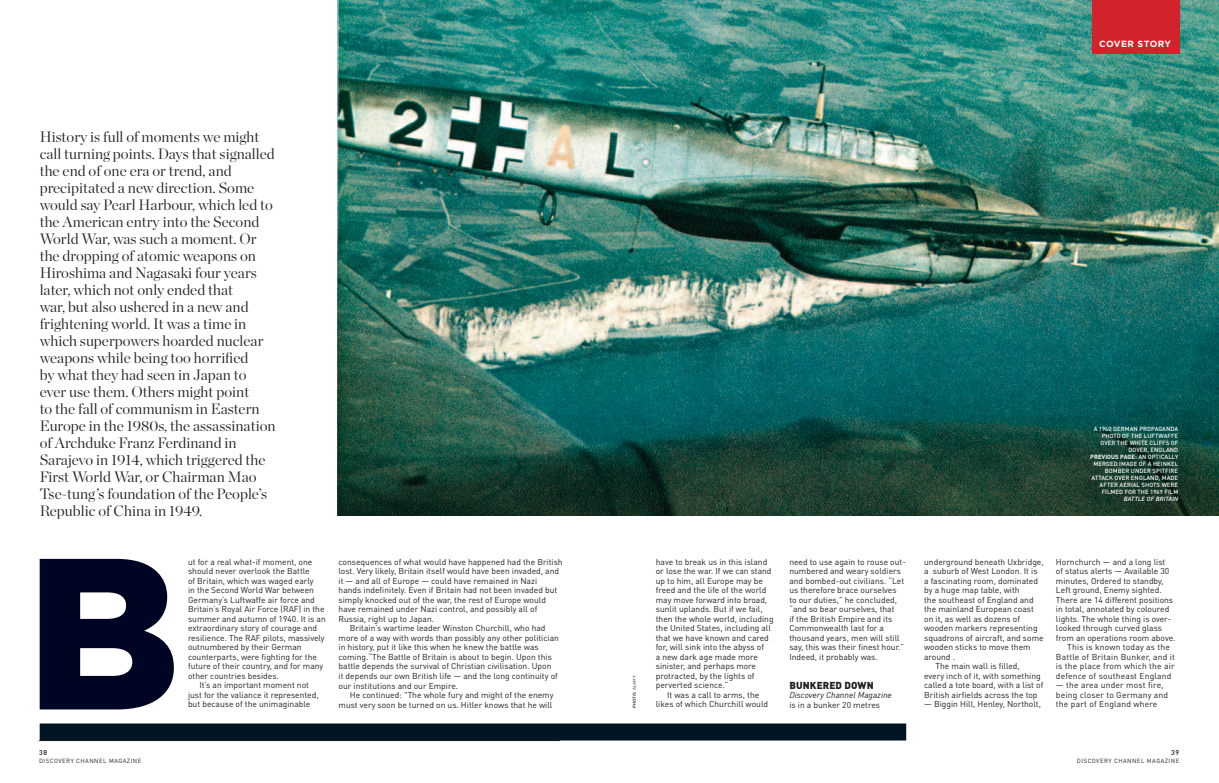
<style>
.page{position:relative;width:1219px;height:783px;background:#fff}
.page>*{position:absolute;margin:0;border:0;box-sizing:border-box;transform-origin:0 0}
.t1{font:300 15px/17px "Chronicle Display";color:#231f20}
.t2{font:900 10px "DIN Pro";letter-spacing:.01em;color:#231f20}
.t3{font:700 9px "Gotham";letter-spacing:.03em;color:#fff}
.t4{font:8.5px/9.5px "DIN Pro";color:#231f20}
.t5{font:8.5px/9.5px "DIN Pro";letter-spacing:.02em;color:#231f20}
.t6{font:italic 8.5px "DIN";color:#231f20}
.t7{font:500 7px "DIN Pro";color:#231f20}
.t8{font:500 6px/7px "DIN Pro";letter-spacing:.01em;color:#fff;text-align:justify}
.t9{font:6px "DIN Pro";letter-spacing:.08em;color:#231f20}
.t10{font:italic 500 6px "DIN Pro";color:#fff}
.t11{font:500 4px "Gotham";letter-spacing:-.02em;color:#231f20}
.s1{font-weight:700}
.s2{font-weight:400}
</style>
<div class="page">
<img style="left:337px;top:0;width:882px;height:515px">
<hr style="left:39px;top:740px;width:521px;height:1px;background:#231f20">
<div style="left:40px;top:723px;width:866px;height:17px;background:#001423"></div>
<div style="left:1092px;top:0;width:87px;height:53px;background:#d2232a"></div>
<svg style="left:40px;top:558px;width:134px;height:151px"></svg>
<p class="t1" style="left:40px;top:127px;width:237px">History is full of moments we might call turning points. Days that signalled the end of one era or trend, and precipitated a new direction. Some would say Pearl Harbour, which led to the American entry into the Second World War, was such a moment. Or the dropping of atomic weapons on Hiroshima and Nagasaki four years later, which not only ended that<br>war, but also ushered in a new and frightening world. It was a time in which superpowers hoarded nuclear weapons while being too horrified<br>by what they had seen in Japan to ever use them. Others might point<br>to the fall of communism in Eastern Europe in the 1980s, the assassination of Archduke Franz Ferdinand in Sarajevo in 1914, which triggered the First World War, or Chairman Mao Tse-tung’s foundation of the People’s Republic of China in 1949.</p>
<p class="t4" style="left:188px;top:556px;width:126px">ut for a real what-if moment, one</p>
<p class="t4" style="left:188px;top:566px;width:123px">should never overlook the Battle</p>
<p class="t4" style="left:188px;top:575px;width:127px">of Britain, which was waged early</p>
<p class="t4" style="left:188px;top:585px;width:128px">in the Second World War between</p>
<p class="t4" style="left:188px;top:594px;width:128px">Germany’s Luftwaffe air force and</p>
<p class="t4" style="left:188px;top:604px;width:138px">Britain’s Royal Air Force (RAF) in the</p>
<p class="t4" style="left:188px;top:613px;width:139px">summer and autumn of 1940. It is an</p>
<p class="t4" style="left:188px;top:623px;width:131px">extraordinary story of courage and</p>
<p class="t4" style="left:188px;top:632px;width:138px">resilience. The RAF pilots, massively</p>
<p class="t4" style="left:188px;top:642px;width:115px">outnumbered by their German</p>
<p class="t4" style="left:188px;top:651px;width:131px">counterparts, were fighting for the</p>
<p class="t4" style="left:188px;top:661px;width:137px">future of their country, and for many</p>
<p class="t4" style="left:188px;top:670px;width:92px">other countries besides.</p>
<p class="t4" style="left:199px;top:680px;width:111px">It’s an important moment not</p>
<p class="t4" style="left:188px;top:689px;width:132px">just for the valiance it represented,</p>
<p class="t4" style="left:188px;top:699px;width:124px">but because of the unimaginable</p>
<p class="t4" style="left:339px;top:556px;width:226px">consequences of what would have happened had the British</p>
<p class="t4" style="left:339px;top:566px;width:222px">lost. Very likely, Britain itself would have been invaded, and</p>
<p class="t4" style="left:339px;top:575px;width:200px">it — and all of Europe — could have remained in Nazi</p>
<p class="t4" style="left:339px;top:585px;width:220px">hands indefinitely. Even if Britain had not been invaded but</p>
<p class="t4" style="left:339px;top:594px;width:209px">simply knocked out of the war, the rest of Europe would</p>
<p class="t4" style="left:339px;top:604px;width:200px">have remained under Nazi control, and possibly all of</p>
<p class="t4" style="left:339px;top:613px;width:97px">Russia, right up to Japan.</p>
<p class="t4" style="left:350px;top:623px;width:197px">Britain’s wartime leader Winston Churchill, who had</p>
<p class="t4" style="left:339px;top:632px;width:222px">more of a way with words than possibly any other politician</p>
<p class="t4" style="left:339px;top:642px;width:202px">in history, put it like this when he knew the battle was</p>
<p class="t4" style="left:339px;top:651px;width:215px">coming.“The Battle of Britain is about to begin. Upon this</p>
<p class="t4" style="left:339px;top:661px;width:214px">battle depends the survival of Christian civilisation. Upon</p>
<p class="t4" style="left:339px;top:670px;width:221px">it depends our own British life — and the long continuity of</p>
<p class="t4" style="left:339px;top:680px;width:121px">our institutions and our Empire.</p>
<p class="t4" style="left:350px;top:689px;width:205px">He continued: "The whole fury and might of the enemy</p>
<p class="t4" style="left:339px;top:699px;width:215px">must very soon be turned on us. Hitler knows that he will</p>
<p class="t7" style="left:39px;top:747px;width:10px">38</p>
<p class="t9" style="left:39px;top:756px;width:104px">DISCOVERY CHANNEL MAGAZINE</p>
<p class="t3" style="left:1099px;top:38px;width:73px">COVER STORY</p>
<p class="t8" style="left:1100px;top:425px;width:79px;text-indent:-7px">A 1940 GERMAN PROPAGANDA PHOTO OF THE LUFTWAFFE OVER THE</p>
<p class="t8" style="left:1128px;top:439px;width:47px">WH ITE CLIFFS OF<br>DOVER</p>
<p class="t8" style="left:1090px;top:446px;width:89px;text-align:right">, ENGLAND<br><span class="s1">PREVIOUS PAGE:</span> AN OPTICALLY<br>MERGED I MAGE OF A H EI NKEL<br>BOMBER UNDER SPITFI RE<br>ATTACK OVER ENGLAND, MADE<br>AFTER AERIAL SHOTS WERE<br>FILMED FOR THE 1969 FILM</p>
<p class="t10" style="left:1123px;top:494px;width:58px">BATTLE OF BRITAI N</p>
<p class="t11" style="left:632px;top:707px;width:33px;rotate:-90deg">photo: <span class="s2">alamy</span></p>
<p class="t4" style="left:656px;top:556px;width:113px">have to break us in this island</p>
<p class="t4" style="left:656px;top:566px;width:117px">or lose the war. If we can stand</p>
<p class="t4" style="left:656px;top:575px;width:109px">up to him, all Europe may be</p>
<p class="t4" style="left:656px;top:585px;width:112px">freed and the life of the world</p>
<p class="t4" style="left:656px;top:594px;width:113px">may move forward into broad,</p>
<p class="t4" style="left:656px;top:604px;width:108px">sunlit uplands. But if we fail,</p>
<p class="t4" style="left:656px;top:613px;width:119px">then the whole world, including</p>
<p class="t4" style="left:656px;top:623px;width:117px">the United States, including all</p>
<p class="t4" style="left:656px;top:632px;width:115px">that we have known and cared</p>
<p class="t4" style="left:656px;top:642px;width:110px">for, will sink into the abyss of</p>
<p class="t4" style="left:656px;top:651px;width:104px">a new dark age made more</p>
<p class="t4" style="left:656px;top:661px;width:102px">sinister, and perhaps more</p>
<p class="t4" style="left:656px;top:670px;width:100px">protracted, by the lights of</p>
<p class="t4" style="left:656px;top:680px;width:74px">perverted science.”</p>
<p class="t4" style="left:667px;top:689px;width:94px">It was a call to arms, the</p>
<p class="t4" style="left:656px;top:699px;width:114px">likes of which Churchill would</p>
<p class="t4" style="left:789px;top:556px;width:118px">need to use again to rouse out&shy;numbered and weary soldiers and bombed-out civilians. “Let us therefore brace ourselves to our duties,” he concluded, “and so bear ourselves, that<br>if the British Empire and its<br>Commonwealth last for a thousand years, men will still say, this was their finest hour.”<br>Indeed, it probably was.</p>
<p class="t2" style="left:789px;top:678px;width:86px">BUNKERED DOWN</p>
<p class="t6" style="left:789px;top:690px;width:104px">Discovery Channel Magazine</p>
<p class="t4" style="left:789px;top:699px;width:92px">is in a bunker 20 metres</p>
<p class="t4" style="left:924px;top:556px;width:121px">underground beneath Uxbridge,</p>
<p class="t4" style="left:924px;top:566px;width:115px">a suburb of West London. It is</p>
<p class="t4" style="left:924px;top:575px;width:115px">a fascinating room, dominated</p>
<p class="t4" style="left:924px;top:585px;width:97px">by a huge map table, with</p>
<p class="t4" style="left:924px;top:594px;width:111px">the southeast of England and</p>
<p class="t4" style="left:924px;top:604px;width:111px">the mainland European coast</p>
<p class="t4" style="left:924px;top:613px;width:97px">on it, as well as dozens of</p>
<p class="t4" style="left:924px;top:623px;width:115px">wooden markers representing</p>
<p class="t4" style="left:924px;top:632px;width:121px">squadrons of aircraft, and some</p>
<p class="t4" style="left:924px;top:642px;width:108px">wooden sticks to move them</p>
<p class="t4" style="left:924px;top:651px;width:32px">around .</p>
<p class="t4" style="left:935px;top:661px;width:86px">The main wall is filled,</p>
<p class="t4" style="left:924px;top:670px;width:118px">every inch of it, with something</p>
<p class="t4" style="left:924px;top:680px;width:121px">called a tote board, with a list of</p>
<p class="t4" style="left:924px;top:689px;width:115px">British airfields across the top</p>
<p class="t4" style="left:924px;top:699px;width:118px">— Biggin Hill, Henley, Northolt,</p>
<p class="t4" style="left:1056px;top:556px;width:111px">Hornchurch — and a long list</p>
<p class="t4" style="left:1056px;top:566px;width:115px">of status alerts — Available 30</p>
<p class="t4" style="left:1056px;top:575px;width:109px">minutes, Ordered to standby,</p>
<p class="t4" style="left:1056px;top:585px;width:107px">Left ground, Enemy sighted.</p>
<p class="t4" style="left:1056px;top:594px;width:119px">There are 14 different positions</p>
<p class="t4" style="left:1056px;top:604px;width:115px">in total, annotated by coloured</p>
<p class="t4" style="left:1056px;top:613px;width:117px">lights. The whole thing is over-</p>
<p class="t4" style="left:1056px;top:623px;width:108px">looked through curved glass</p>
<p class="t4" style="left:1056px;top:632px;width:121px">from an operations room above.</p>
<p class="t5" style="left:1067px;top:642px;width:104px">This is known today as the</p>
<p class="t5" style="left:1056px;top:651px;width:120px">Battle of Britain Bunker, and it</p>
<p class="t5" style="left:1056px;top:661px;width:120px">is the place from which the air</p>
<p class="t5" style="left:1056px;top:670px;width:117px">defence of southeast England</p>
<p class="t5" style="left:1056px;top:680px;width:114px">— the area under most fire, being closer to Germany and</p>
<p class="t5" style="left:1056px;top:699px;width:103px">the part of England where</p>
<p class="t7" style="left:1171px;top:747px;width:10px">39</p>
<p class="t9" style="left:1077px;top:756px;width:104px">DISCOVERY CHANNEL MAGAZINE</p>
</div>
